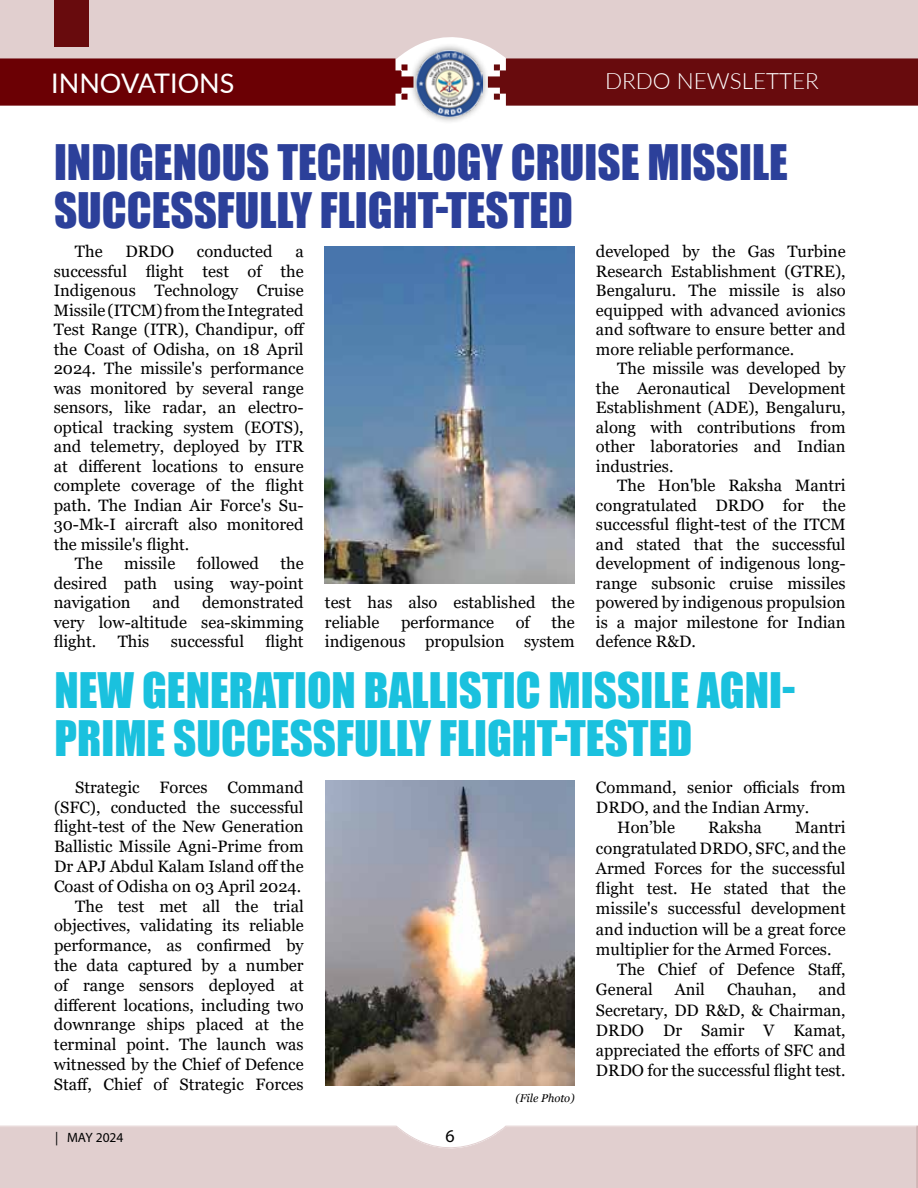
<style>
.page{position:relative;width:918px;height:1188px;background:#fff}
.page>*{position:absolute;margin:0;border:0;box-sizing:border-box;transform-origin:0 0}
.t1{font:45px/48px "Impact";color:#1ac1de}
.t2{font:45px/48px "Impact";color:#2c409a}
.t3{font:27px "Lato";color:#fff}
.t4{font:300 22.5px "Lato";color:#fff}
.t5{font:18px "Myriad Pro";color:#000}
.t6{font:16.5px/19.5px "Georgia";color:#000;text-align:justify}
.t7{font:13.5px "Myriad Pro";color:#000}
.t8{font:italic 11.25px "Georgia";color:#000}
</style>
<div class="page">
<div style="left:0;top:59px;width:409px;height:47px;background:#6b0004"></div>
<div style="left:491px;top:59px;width:427px;height:47px;background:#680b0d"></div>
<div style="left:0;top:0;width:918px;height:59px;background:#e1cfcf"></div>
<svg style="left:0;top:1125px;width:916px;height:2px;background:#f0e7e7"></svg>
<div style="left:0;top:1127px;width:916px;height:61px;background:#e1cfcf"></div>
<svg style="left:916px;top:1125px;width:2px;height:63px"></svg>
<div style="left:409px;top:43px;width:82px;height:82px;background:#000;opacity:.5"></div>
<img style="left:417px;top:51px;width:66px;height:66px">
<div style="left:55px;top:0;width:34px;height:46px;background:#680b0d"></div>
<img style="left:325px;top:246px;width:250px;height:338px">
<img style="left:325px;top:780px;width:250px;height:305px">
<h2 class="t3" style="left:51px;top:64px;width:185px">INNOVATIONS</h2>
<h3 class="t4" style="left:605px;top:65px;width:215px">DRDO NEWSLETTER</h3>
<h1 class="t2" style="left:54px;top:137px;width:735px">INDIGENOUS TECHNOLOGY CRUISE MISSILE<br>SUCCESSFULLY FLIGHT-TESTED</h1>
<p class="t6" style="left:596px;top:242px;width:251px">developed by the Gas Turbine Research Establishment (GTRE), Bengaluru. The missile is also equipped with advanced avionics and software to ensure better and more reliable performance.</p>
<p class="t6" style="left:596px;top:359px;width:251px;text-indent:21px">The missile was developed by the Aeronautical Development Establishment (ADE), Bengaluru, along with contributions from other laboratories and Indian industries.</p>
<p class="t6" style="left:596px;top:476px;width:251px;text-indent:21px">The Hon'ble Raksha Mantri congratulated DRDO for the successful flight-test of the ITCM and stated that the successful development of indigenous long&shy;range subsonic cruise missiles powered by indigenous propulsion is a major milestone for Indian defence R&amp;D.</p>
<p class="t6" style="left:75px;top:242px;width:29px">The</p>
<p class="t6" style="left:126px;top:242px;width:50px">DRDO</p>
<p class="t6" style="left:197px;top:242px;width:77px">conducted</p>
<p class="t6" style="left:295px;top:242px;width:10px">a</p>
<p class="t6" style="left:54px;top:262px;width:252px">successful flight test of the</p>
<p class="t6" style="left:54px;top:281px;width:252px">Indigenous Technology Cruise</p>
<p class="t6" style="left:54px;top:301px;width:251px">Missile (ITCM) from the Integrated</p>
<p class="t6" style="left:54px;top:320px;width:253px">Test Range (ITR), Chandipur, off</p>
<p class="t6" style="left:54px;top:340px;width:251px">the Coast of Odisha, on 18 April</p>
<p class="t6" style="left:54px;top:359px;width:252px">2024. The missile's performance</p>
<p class="t6" style="left:54px;top:379px;width:252px">was monitored by several range</p>
<p class="t6" style="left:54px;top:398px;width:251px">sensors, like radar, an electro-</p>
<p class="t6" style="left:54px;top:418px;width:252px">optical tracking system (EOTS),</p>
<p class="t6" style="left:54px;top:437px;width:252px">and telemetry, deployed by ITR</p>
<p class="t6" style="left:54px;top:457px;width:252px">at different locations to ensure</p>
<p class="t6" style="left:54px;top:476px;width:251px">complete coverage of the flight</p>
<p class="t6" style="left:54px;top:496px;width:251px">path. The Indian Air Force's Su-</p>
<p class="t6" style="left:54px;top:515px;width:252px">30-Mk-I aircraft also monitored</p>
<p class="t6" style="left:54px;top:535px;width:137px">the missile's flight.</p>
<p class="t6" style="left:75px;top:554px;width:29px">The</p>
<p class="t6" style="left:124px;top:554px;width:53px">missile</p>
<p class="t6" style="left:197px;top:554px;width:64px">followed</p>
<p class="t6" style="left:54px;top:554px;width:251px;text-indent:227px">the desired path using way-point navigation</p>
<p class="t6" style="left:325px;top:593px;width:251px">test has also established the reliable</p>
<p class="t6" style="left:54px;top:593px;width:252px;text-indent:148px">demonstrated very low-altitude sea-skimming flight.</p>
<p class="t6" style="left:153px;top:593px;width:29px">and</p>
<p class="t6" style="left:325px;top:613px;width:251px;text-align:right">the<br>indigenous propulsion system</p>
<h1 class="t1" style="left:55px;top:665px;width:742px">NEW GENERATION BALLISTIC MISSILE AGNI-<br>PRIME SUCCESSFULLY FLIGHT-TESTED</h1>
<p class="t6" style="left:54px;top:778px;width:251px;text-align:right">Strategic Forces Command (SFC), conducted the successful flight-test of the New Generation<br>Ballistic Missile Agni-Prime from<br>Dr APJ Abdul Kalam Island off the<br>Coast of Odisha on 03 April 2024.<br>The test met all the trial objectives, validating its reliable performance, as confirmed by the data captured by a number of range sensors deployed at different locations, including two downrange ships placed at the terminal point. The launch was witnessed by the Chief of Defence<br>Staff, Chief of Strategic Forces</p>
<p class="t6" style="left:596px;top:778px;width:251px">Command, senior officials from</p>
<p class="t6" style="left:401px;top:613px;width:95px">performance</p>
<p class="t6" style="left:516px;top:613px;width:16px">of</p>
<p class="t6" style="left:118px;top:632px;width:33px">This</p>
<p class="t6" style="left:171px;top:632px;width:75px">successful</p>
<p class="t6" style="left:265px;top:632px;width:40px">flight</p>
<p class="t6" style="left:596px;top:798px;width:215px">DRDO, and the Indian Army.</p>
<p class="t6" style="left:617px;top:818px;width:59px">Hon’ble</p>
<p class="t6" style="left:708px;top:818px;width:55px">Raksha</p>
<p class="t6" style="left:795px;top:818px;width:52px">Mantri</p>
<p class="t6" style="left:596px;top:838px;width:251px">congratulated DRDO, SFC, and the</p>
<p class="t6" style="left:596px;top:859px;width:251px">Armed Forces for the successful</p>
<p class="t6" style="left:596px;top:879px;width:251px">flight test. He stated that the</p>
<p class="t6" style="left:596px;top:899px;width:251px">missile's successful development</p>
<p class="t6" style="left:596px;top:919px;width:251px">and induction will be a great force</p>
<p class="t6" style="left:596px;top:940px;width:237px">multiplier for the Armed Forces.</p>
<p class="t6" style="left:617px;top:960px;width:230px">The Chief of Defence Staff,</p>
<p class="t6" style="left:596px;top:980px;width:58px">General</p>
<p class="t6" style="left:675px;top:980px;width:32px">Anil</p>
<p class="t6" style="left:727px;top:980px;width:71px">Chauhan,</p>
<p class="t6" style="left:596px;top:980px;width:251px;line-height:20.2px;text-indent:222px">and Secretary, DD R&amp;D, &amp; Chairman, DRDO Dr Samir V Kamat, appreciated the efforts of SFC and DRDO for the successful flight test.</p>
<p class="t8" style="left:516px;top:1091px;width:60px">(File Photo)</p>
<p class="t7" style="left:55px;top:1129px;width:70px">| MAY 2024</p>
<p class="t5" style="left:445px;top:1125px;width:11px">6</p>
</div>
